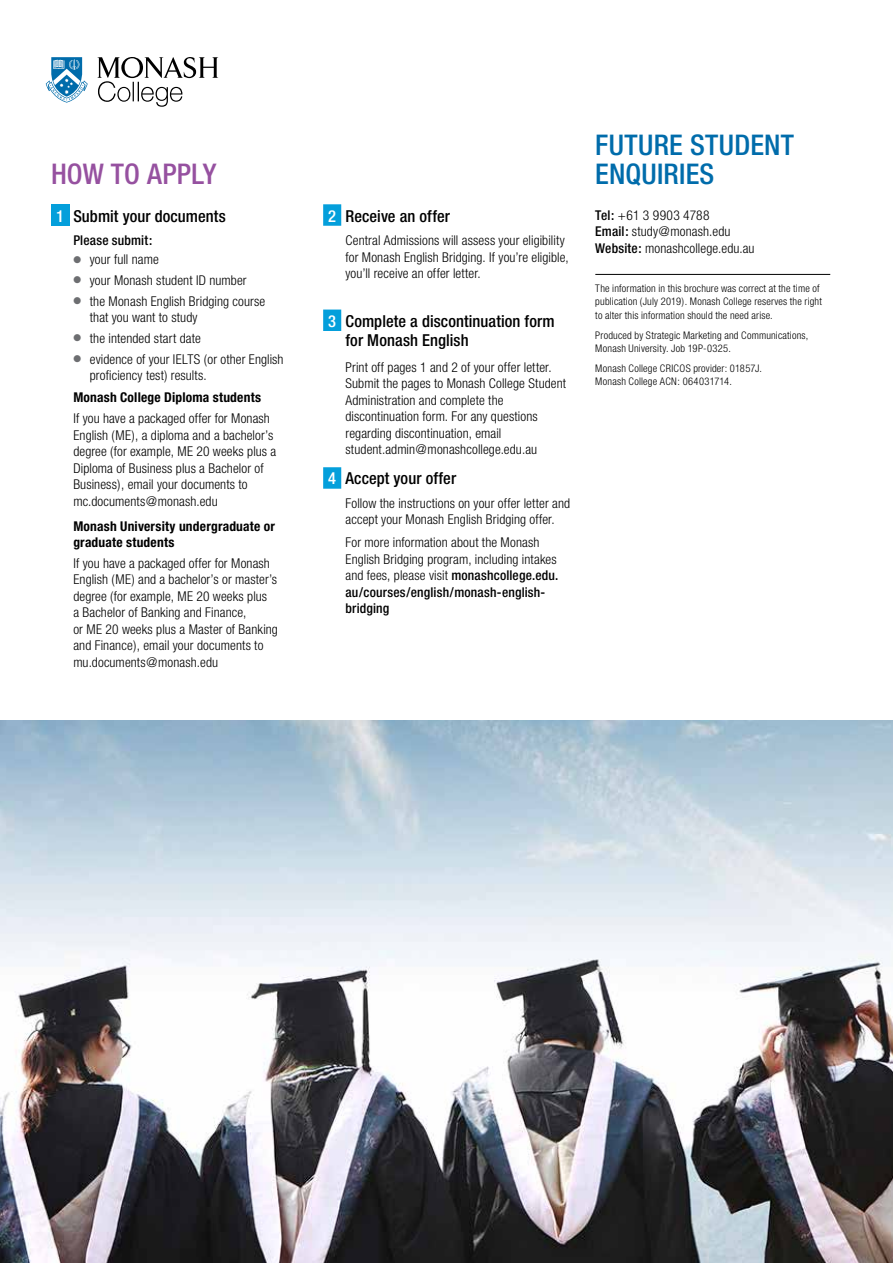
<style>
.page{position:relative;width:893px;height:1263px;background:#fff}
.page>*{position:absolute;margin:0;border:0;box-sizing:border-box;transform-origin:0 0}
.t1{font:500 condensed 28.5px/28.5px "Helvetica Neue";letter-spacing:.01em;color:#006cab}
.t2{font:500 condensed 28.5px "Helvetica Neue";letter-spacing:.005em;color:#9651a0}
.t3{font:500 condensed 16.5px/19.5px "Helvetica Neue";letter-spacing:.005em;color:#000}
.t4{font:300 condensed 13.5px/16.5px "Helvetica Neue";letter-spacing:.01em;color:#000}
.t5{font:700 condensed 13.5px/16.5px "Helvetica Neue";letter-spacing:.015em;color:#000}
.t6{font:500 condensed 13.5px "Helvetica Neue";letter-spacing:.01em;color:#000}
.t7{font:300 condensed 10.5px/13.5px "Helvetica Neue";letter-spacing:.02em;color:#000}
.s1{color:#fff}
.s2{color:#6d6e71}
.s3{font-weight:500}
</style>
<div class="page">
<img style="left:0;top:721px;width:893px;height:542px">
<div style="left:51px;top:204px;width:18px;height:22px;background:#049fdb"></div>
<svg style="left:323px;top:204px;width:18px;height:285px"></svg>
<hr style="left:595px;top:274px;width:235px;height:1px;background:#000">
<svg style="left:46px;top:57px;width:42px;height:46px"></svg>
<svg style="left:97px;top:57px;width:121px;height:50px"></svg>
<h1 class="t2" style="left:51px;top:157px;width:167px">HOW TO APPLY</h1>
<p class="t3" style="left:56px;top:206px;width:171px"><span class="s1">1</span> Submit your documents</p>
<p class="t6" style="left:73px;top:232px;width:80px">Please submit:</p>
<p class="t4" style="left:73px;top:251px;width:87px"><span class="s2">●</span> your full name</p>
<p class="t4" style="left:73px;top:272px;width:175px"><span class="s2">●</span> your Monash student ID number</p>
<p class="t4" style="left:90px;top:292px;width:177px;text-indent:-16px"><span class="s2">●</span> the Monash English Bridging course that you want to study</p>
<p class="t4" style="left:73px;top:330px;width:129px"><span class="s2">●</span> the intended start date</p>
<p class="t4" style="left:90px;top:350px;width:195px;text-indent:-16px"><span class="s2">●</span> evidence of your IELTS (or other English proficiency test) results.</p>
<p class="t5" style="left:73px;top:389px;width:189px">Monash College Diploma students</p>
<p class="t4" style="left:73px;top:410px;width:204px">If you have a packaged offer for Monash English (ME), a diploma and a bachelor’s degree (for example, ME 20 weeks plus a Diploma of Business plus a Bachelor of Business), email your documents to mc.documents@monash.edu</p>
<p class="t5" style="left:73px;top:517px;width:203px">Monash University undergraduate or graduate students</p>
<p class="t4" style="left:73px;top:555px;width:206px">If you have a packaged offer for Monash English (ME) and a bachelor’s or master’s degree (for example, ME 20 weeks plus<br>a Bachelor of Banking and Finance,<br>or ME 20 weeks plus a Master of Banking and Finance), email your documents to mu.documents@monash.edu</p>
<p class="t3" style="left:328px;top:206px;width:123px"><span class="s1">2</span> Receive an offer</p>
<p class="t4" style="left:345px;top:232px;width:225px">Central Admissions will assess your eligibility for Monash English Bridging. If you’re eligible, you’ll receive an offer letter.</p>
<p class="t3" style="left:345px;top:311px;width:211px;text-indent:-17px"><span class="s1">3</span> Complete a discontinuation form for Monash English</p>
<p class="t4" style="left:345px;top:359px;width:222px">Print off pages 1 and 2 of your offer letter.<br>Submit the pages to Monash College Student Administration and complete the discontinuation form. For any questions regarding discontinuation, email student.admin@monashcollege.edu.au</p>
<p class="t3" style="left:328px;top:469px;width:129px"><span class="s1">4</span> Accept your offer</p>
<p class="t4" style="left:345px;top:495px;width:226px">Follow the instructions on your offer letter and accept your Monash English Bridging offer.</p>
<p class="t4" style="left:345px;top:534px;width:214px">For more information about the Monash English Bridging program, including intakes and fees, please visit <span class="s3">monashcollege.edu. au/courses/english/monash-english&shy;bridging</span></p>
<h1 class="t1" style="left:595px;top:131px;width:200px">FUTURE STUDENT<br>ENQUIRIES</h1>
<p class="t4" style="left:595px;top:206px;width:161px"><span class="s3">Tel:</span> +61 3 9903 4788<br><span class="s3">Email:</span> study@monash.edu<br><span class="s3">Website:</span> monashcollege.edu.au</p>
<p class="t7" style="left:595px;top:281px;width:228px">The information in this brochure was correct at the time of publication (July 2019). Monash College reserves the right to alter this information should the need arise.</p>
<p class="t7" style="left:595px;top:328px;width:215px">Produced by Strategic Marketing and Communications,<br>Monash University. Job 19P-0325.</p>
<p class="t7" style="left:595px;top:361px;width:168px">Monash College CRICOS provider: 01857J.<br>Monash College ACN: 064031714.</p>
</div>
